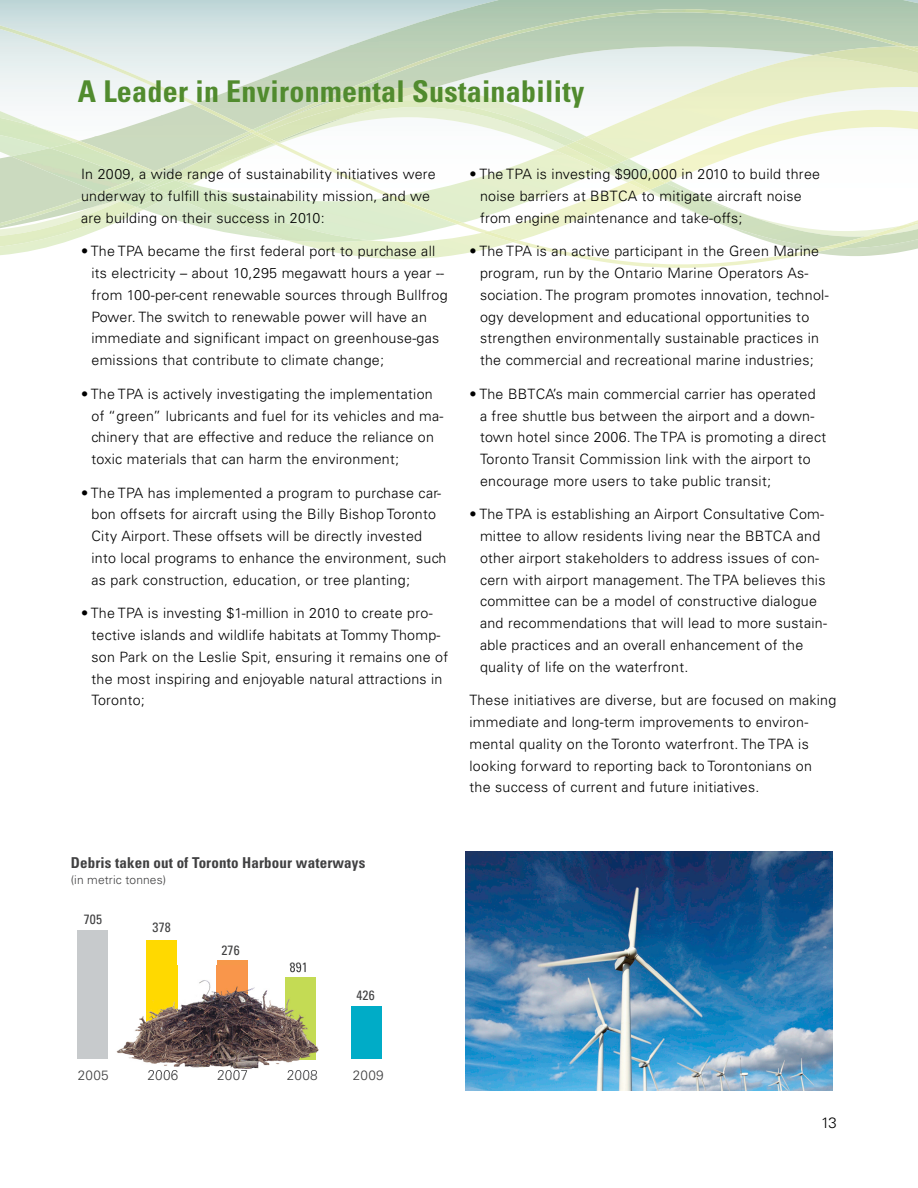
<style>
.page{position:relative;width:918px;height:1188px;background:#fff}
.page>*{position:absolute;margin:0;border:0;box-sizing:border-box;transform-origin:0 0}
.t1{font:700 condensed 30px "Univers LT Std";letter-spacing:.01em;color:#518b2e}
.t2{font:700 condensed 15px "Univers LT Std";letter-spacing:.01em;color:#404041}
.t3{font:300 15px "Univers LT Std";color:#000}
.t4{font:300 14.25px/21.8px "Univers LT Std";letter-spacing:.02em;color:#000}
.t5{font:300 13.5px "Univers LT Std";letter-spacing:.01em;color:#404041}
.t6{font:condensed 13.5px "Univers";letter-spacing:.01em;color:#404041}
.t7{font:300 12px "Univers LT Std";letter-spacing:.01em;color:#404041}
</style>
<div class="page">
<svg style="left:0;top:0;width:377px;height:46px"></svg>
<img style="left:0;top:247px;width:47px;height:8px">
<img style="left:0;top:156px;width:142px;height:91px">
<img style="left:293px;top:233px;width:220px;height:26px">
<img style="left:457px;top:192px;width:307px;height:31px">
<img style="left:0;top:111px;width:11px;height:7px">
<img style="left:0;top:148px;width:11px;height:8px">
<img style="left:11px;top:46px;width:907px;height:146px">
<img style="left:193px;top:184px;width:264px;height:56px">
<img style="left:146px;top:210px;width:25px;height:9px">
<img style="left:102px;top:194px;width:13px;height:5px">
<img style="left:115px;top:185px;width:32px;height:15px">
<img style="left:136px;top:196px;width:35px;height:14px">
<img style="left:121px;top:194px;width:46px;height:13px">
<img style="left:137px;top:187px;width:17px;height:7px">
<img style="left:0;top:118px;width:74px;height:30px">
<img style="left:50px;top:142px;width:103px;height:37px">
<img style="left:171px;top:186px;width:199px;height:56px">
<img style="left:137px;top:181px;width:10px;height:4px">
<img style="left:147px;top:181px;width:4px;height:6px">
<img style="left:167px;top:186px;width:22px;height:10px">
<img style="left:154px;top:186px;width:32px;height:8px">
<img style="left:151px;top:181px;width:25px;height:7px">
<img style="left:252px;top:9px;width:658px;height:122px">
<img style="left:900px;top:46px;width:18px;height:6px">
<img style="left:155px;top:131px;width:97px;height:42px">
<img style="left:0;top:192px;width:102px;height:34px">
<svg style="left:153px;top:171px;width:40px;height:15px"></svg>
<img style="left:98px;top:179px;width:39px;height:15px">
<img style="left:134px;top:172px;width:23px;height:9px">
<svg style="left:0;top:25px;width:197px;height:79px"></svg>
<img style="left:192px;top:103px;width:60px;height:28px">
<svg style="left:273px;top:142px;width:123px;height:56px"></svg>
<img style="left:257px;top:134px;width:20px;height:10px">
<svg style="left:513px;top:220px;width:405px;height:48px"></svg>
<img style="left:805px;top:247px;width:30px;height:6px">
<img style="left:823px;top:235px;width:59px;height:13px">
<svg style="left:457px;top:223px;width:30px;height:10px"></svg>
<img style="left:482px;top:231px;width:37px;height:11px">
<img style="left:390px;top:197px;width:73px;height:27px">
<svg style="left:248px;top:130px;width:13px;height:6px"></svg>
<img style="left:465px;top:852px;width:368px;height:239px">
<div style="left:78px;top:930px;width:30px;height:129px;background:#c7cacc"></div>
<div style="left:147px;top:940px;width:30px;height:119px;background:#ffd900"></div>
<div style="left:217px;top:961px;width:30px;height:98px;background:#f79849"></div>
<div style="left:352px;top:1006px;width:30px;height:53px;background:#00acc7"></div>
<img style="left:116px;top:966px;width:203px;height:103px">
<img style="left:148px;top:1070px;width:169px;height:3px">
<img style="left:290px;top:966px;width:16px;height:6px">
<img style="left:147px;top:966px;width:30px;height:93px">
<img style="left:217px;top:966px;width:30px;height:93px">
<img style="left:286px;top:978px;width:30px;height:81px">
<h1 class="t1" style="left:78px;top:73px;width:508px">A Leader in Environmental Sustainability</h1>
<p class="t4" style="left:81px;top:163px;width:356px">In 2009, a wide range of sustainability initiatives were underway to fulfill this sustainability mission, and we are building on their success in 2010:</p>
<p class="t4" style="left:92px;top:240px;width:358px;text-indent:-11px">• The TPA became the first federal port to purchase all its electricity – about 10,295 megawatt hours a year -- from 100-per-cent renewable sources through Bullfrog Power. The switch to renewable power will have an immediate and significant impact on greenhouse-gas emissions that contribute to climate change;</p>
<p class="t4" style="left:92px;top:383px;width:353px;text-indent:-11px">• The TPA is actively investigating the implementation of “green” lubricants and fuel for its vehicles and ma&shy;chinery that are effective and reduce the reliance on toxic materials that can harm the environment;</p>
<p class="t4" style="left:92px;top:482px;width:356px;text-indent:-11px">• The TPA has implemented a program to purchase car&shy;bon offsets for aircraft using the Billy Bishop Toronto City Airport. These offsets will be directly invested into local programs to enhance the environment, such as park construction, education, or tree planting;</p>
<p class="t4" style="left:92px;top:603px;width:358px;text-indent:-11px">• The TPA is investing $1-million in 2010 to create pro&shy;tective islands and wildlife habitats at Tommy Thomp&shy;son Park on the Leslie Spit, ensuring it remains one of the most inspiring and enjoyable natural attractions in Toronto;</p>
<p class="t4" style="left:480px;top:163px;width:342px;text-indent:-11px">• The TPA is investing $900,000 in 2010 to build three noise barriers at BBTCA to mitigate aircraft noise from engine maintenance and take-offs;</p>
<p class="t4" style="left:480px;top:240px;width:350px;text-indent:-11px">• The TPA is an active participant in the Green Marine program, run by the Ontario Marine Operators As&shy;sociation. The program promotes innovation, technol&shy;ogy development and educational opportunities to strengthen environmentally sustainable practices in the commercial and recreational marine industries;</p>
<p class="t4" style="left:480px;top:383px;width:348px;text-indent:-11px">• The BBTCA’s main commercial carrier has operated<br>a free shuttle bus between the airport and a down&shy;town hotel since 2006. The TPA is promoting a direct Toronto Transit Commission link with the airport to encourage more users to take public transit;</p>
<p class="t4" style="left:480px;top:504px;width:349px;text-indent:-11px">• The TPA is establishing an Airport Consultative Com&shy;mittee to allow residents living near the BBTCA and other airport stakeholders to address issues of con&shy;cern with airport management. The TPA believes this committee can be a model of constructive dialogue and recommendations that will lead to more sustain&shy;able practices and an overall enhancement of the quality of life on the waterfront.</p>
<p class="t4" style="left:470px;top:690px;width:368px">These initiatives are diverse, but are focused on making immediate and long-term improvements to environ&shy;mental quality on the Toronto waterfront. The TPA is looking forward to reporting back to Torontonians on the success of current and future initiatives.</p>
<p class="t2" style="left:71px;top:853px;width:296px">Debris taken out of Toronto Harbour waterways</p>
<p class="t7" style="left:71px;top:873px;width:97px">(in metric tonnes)</p>
<p class="t6" style="left:84px;top:910px;width:20px">705</p>
<p class="t6" style="left:153px;top:919px;width:20px">378</p>
<p class="t6" style="left:221px;top:941px;width:20px">276</p>
<p class="t6" style="left:290px;top:959px;width:20px">891</p>
<p class="t6" style="left:356px;top:986px;width:20px">426</p>
<p class="t5" style="left:78px;top:1067px;width:32px">2005</p>
<p class="t5" style="left:148px;top:1067px;width:32px">2006</p>
<p class="t5" style="left:217px;top:1067px;width:32px">2007</p>
<p class="t5" style="left:287px;top:1067px;width:32px">2008</p>
<p class="t5" style="left:353px;top:1067px;width:32px">2009</p>
<p class="t3" style="left:821px;top:1114px;width:17px">13</p>
</div>
